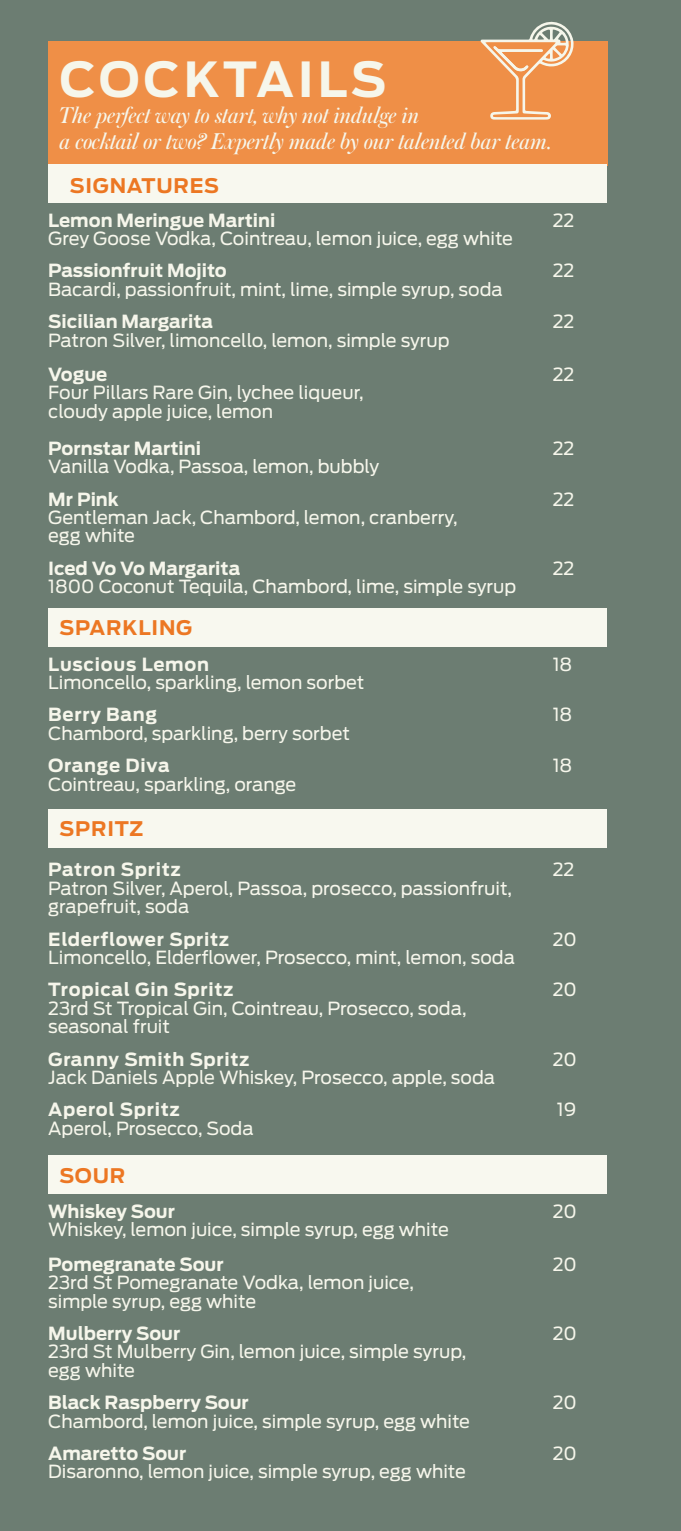
<style>
.page{position:relative;width:681px;height:1531px;background:#fff}
.page>*{position:absolute;margin:0;border:0;box-sizing:border-box;transform-origin:0 0}
.t1{font:700 48px "Antenna";letter-spacing:.075em;color:#f6f6eb}
.t2{font:italic 24px/26px "Austin";color:#f6f6eb}
.t3{font:700 20px "Antenna";letter-spacing:.04em;color:#ec7723}
.t4{font:18px/18.4px "Antenna";color:#f6f6eb}
.t5{font:700 18px "Antenna";color:#f6f6eb}
.t6{font:700 18px "Antenna";letter-spacing:.04em;color:#f6f6eb}
</style>
<div class="page">
<div style="left:0;top:0;width:680px;height:1531px;background:#6c7d72"></div>
<div style="left:48px;top:42px;width:559px;height:124px;background:#ef8f47"></div>
<div style="left:48px;top:1155px;width:559px;height:38px;background:#f8f8ef"></div>
<div style="left:48px;top:809px;width:559px;height:39px;background:#f8f8ef"></div>
<div style="left:48px;top:609px;width:559px;height:38px;background:#f8f8ef"></div>
<div style="left:48px;top:165px;width:559px;height:38px;background:#f8f8ef"></div>
<svg style="left:480px;top:21px;width:94px;height:99px"></svg>
<p class="t1" style="left:60px;top:50px;width:328px">COCKTAILS</p>
<p class="t2" style="left:60px;top:101px;width:493px">The perfect way to start, why not indulge in<br>a cocktail or two? Expertly made by our talented bar team.</p>
<p class="t3" style="left:70px;top:173px;width:151px">SIGNATURES</p>
<p class="t5" style="left:48px;top:209px;width:229px">Lemon Meringue Martini</p>
<p class="t4" style="left:552px;top:211px;width:23px">22</p>
<p class="t4" style="left:48px;top:229px;width:466px">Grey Goose Vodka, Cointreau, lemon juice, egg white</p>
<p class="t5" style="left:48px;top:260px;width:180px">Passionfruit Mojito</p>
<p class="t4" style="left:552px;top:262px;width:23px">22</p>
<p class="t4" style="left:48px;top:280px;width:456px">Bacardi, passionfruit, mint, lime, simple syrup, soda</p>
<p class="t5" style="left:48px;top:311px;width:166px">Sicilian Margarita</p>
<p class="t4" style="left:552px;top:313px;width:23px">22</p>
<p class="t4" style="left:48px;top:331px;width:403px">Patron Silver, limoncello, lemon, simple syrup</p>
<p class="t5" style="left:48px;top:364px;width:61px">Vogue</p>
<p class="t4" style="left:552px;top:365px;width:23px">22</p>
<p class="t4" style="left:48px;top:384px;width:317px">Four Pillars Rare Gin, lychee liqueur, cloudy apple juice, lemon</p>
<p class="t5" style="left:48px;top:437px;width:154px">Pornstar Martini</p>
<p class="t4" style="left:552px;top:439px;width:23px">22</p>
<p class="t4" style="left:48px;top:457px;width:332px">Vanilla Vodka, Passoa, lemon, bubbly</p>
<p class="t5" style="left:48px;top:488px;width:72px">Mr Pink</p>
<p class="t4" style="left:552px;top:490px;width:23px">22</p>
<p class="t4" style="left:48px;top:508px;width:411px">Gentleman Jack, Chambord, lemon, cranberry, egg white</p>
<p class="t5" style="left:48px;top:557px;width:193px">Iced Vo Vo Margarita</p>
<p class="t4" style="left:552px;top:559px;width:23px">22</p>
<p class="t4" style="left:48px;top:577px;width:469px">1800 Coconut Tequila, Chambord, lime, simple syrup</p>
<p class="t3" style="left:60px;top:615px;width:134px">SPARKLING</p>
<p class="t6" style="left:48px;top:653px;width:162px">Luscious Lemon</p>
<p class="t4" style="left:552px;top:655px;width:21px">18</p>
<p class="t4" style="left:48px;top:673px;width:317px">Limoncello, sparkling, lemon sorbet</p>
<p class="t6" style="left:48px;top:704px;width:111px">Berry Bang</p>
<p class="t4" style="left:552px;top:706px;width:21px">18</p>
<p class="t4" style="left:48px;top:724px;width:303px">Chambord, sparkling, berry sorbet</p>
<p class="t6" style="left:48px;top:755px;width:123px">Orange Diva</p>
<p class="t4" style="left:552px;top:756px;width:21px">18</p>
<p class="t4" style="left:48px;top:775px;width:249px">Cointreau, sparkling, orange</p>
<p class="t3" style="left:60px;top:817px;width:85px">SPRITZ</p>
<p class="t6" style="left:48px;top:859px;width:134px">Patron Spritz</p>
<p class="t4" style="left:552px;top:860px;width:23px">22</p>
<p class="t4" style="left:48px;top:879px;width:465px">Patron Silver, Aperol, Passoa, prosecco, passionfruit, grapefruit, soda</p>
<p class="t6" style="left:48px;top:928px;width:182px">Elderflower Spritz</p>
<p class="t4" style="left:552px;top:930px;width:26px">20</p>
<p class="t4" style="left:48px;top:948px;width:468px">Limoncello, Elderflower, Prosecco, mint, lemon, soda</p>
<p class="t6" style="left:48px;top:979px;width:186px">Tropical Gin Spritz</p>
<p class="t4" style="left:552px;top:980px;width:26px">20</p>
<p class="t4" style="left:48px;top:999px;width:420px">23rd St Tropical Gin, Cointreau, Prosecco, soda, seasonal fruit</p>
<p class="t6" style="left:48px;top:1048px;width:202px">Granny Smith Spritz</p>
<p class="t4" style="left:552px;top:1050px;width:26px">20</p>
<p class="t4" style="left:48px;top:1068px;width:448px">Jack Daniels Apple Whiskey, Prosecco, apple, soda</p>
<p class="t6" style="left:48px;top:1099px;width:133px">Aperol Spritz</p>
<p class="t4" style="left:556px;top:1100px;width:21px">19</p>
<p class="t4" style="left:48px;top:1119px;width:207px">Aperol, Prosecco, Soda</p>
<p class="t3" style="left:60px;top:1164px;width:67px">SOUR</p>
<p class="t5" style="left:48px;top:1200px;width:128px">Whiskey Sour</p>
<p class="t4" style="left:552px;top:1202px;width:26px">20</p>
<p class="t4" style="left:48px;top:1220px;width:402px">Whiskey, lemon juice, simple syrup, egg white</p>
<p class="t5" style="left:48px;top:1253px;width:177px">Pomegranate Sour</p>
<p class="t4" style="left:552px;top:1255px;width:26px">20</p>
<p class="t4" style="left:48px;top:1273px;width:367px">23rd St Pomegranate Vodka, lemon juice, simple syrup, egg white</p>
<p class="t5" style="left:48px;top:1322px;width:133px">Mulberry Sour</p>
<p class="t4" style="left:552px;top:1324px;width:26px">20</p>
<p class="t4" style="left:48px;top:1342px;width:419px">23rd St Mulberry Gin, lemon juice, simple syrup, egg white</p>
<p class="t5" style="left:48px;top:1392px;width:202px">Black Raspberry Sour</p>
<p class="t4" style="left:552px;top:1393px;width:26px">20</p>
<p class="t4" style="left:48px;top:1412px;width:423px">Chambord, lemon juice, simple syrup, egg white</p>
<p class="t5" style="left:48px;top:1442px;width:140px">Amaretto Sour</p>
<p class="t4" style="left:552px;top:1444px;width:26px">20</p>
<p class="t4" style="left:48px;top:1462px;width:419px">Disaronno, lemon juice, simple syrup, egg white</p>
</div>
